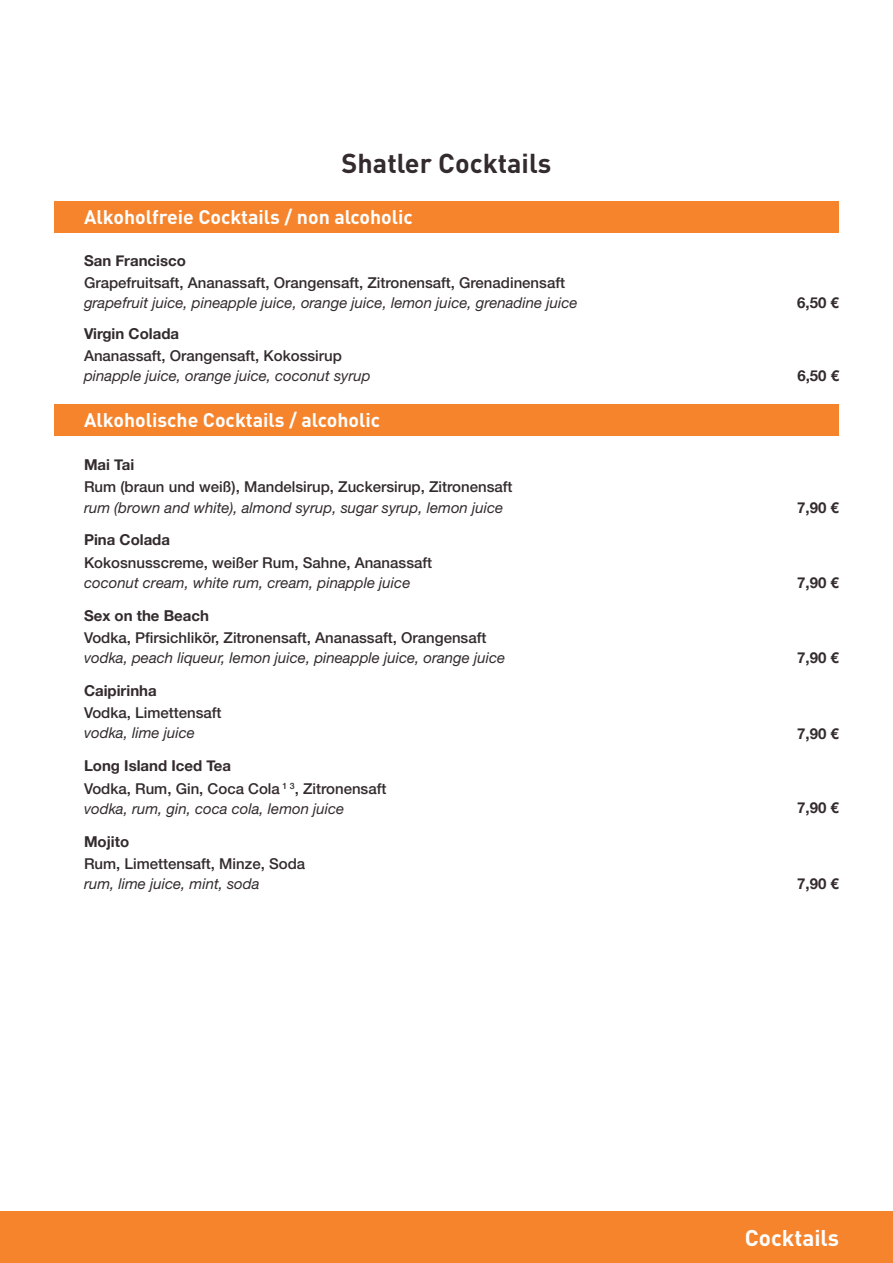
<style>
.page{position:relative;width:893px;height:1263px;background:#fff}
.page>*{position:absolute;margin:0;border:0;box-sizing:border-box;transform-origin:0 0}
.t1{font:700 27px "DIN Pro";color:#332b2e}
.t2{font:700 22.5px "DIN Pro";color:#fff}
.t3{font:700 19.5px "DIN Pro";color:#fff}
.t4{font:500 15px/20.1px "Helvetica Neue LT Std";color:#332b2e}
.t5{font:italic 15px "Helvetica Neue LT Std";color:#332b2e}
.t6{font:700 15px "Helvetica Neue";color:#332b2e}
.s1{font-weight:400;font-style:italic}
</style>
<div class="page">
<div style="left:0;top:1212px;width:893px;height:51px;background:#f5842d"></div>
<div style="left:54px;top:201px;width:785px;height:32px;background:#f5842d"></div>
<div style="left:54px;top:404px;width:785px;height:32px;background:#f5842d"></div>
<h1 class="t1" style="left:342px;top:145px;width:211px">Shatler Cocktails</h1>
<h3 class="t3" style="left:84px;top:204px;width:330px">Alkoholfreie Cocktails / non alcoholic</h3>
<p class="t6" style="left:84px;top:249px;width:103px">San Francisco</p>
<p class="t4" style="left:84px;top:273px;width:483px">Grapefruitsaft, Ananassaft, Orangensaft, Zitronensaft, Grenadinensaft</p>
<p class="t5" style="left:84px;top:294px;width:495px">grapefruit juice, pineapple juice, orange juice, lemon juice, grenadine juice</p>
<p class="t6" style="left:84px;top:321px;width:97px">Virgin Colada</p>
<p class="t4" style="left:84px;top:345px;width:259px">Ananassaft, Orangensaft, Kokossirup</p>
<p class="t5" style="left:84px;top:367px;width:288px">pinapple juice, orange juice, coconut syrup</p>
<h3 class="t3" style="left:84px;top:407px;width:298px">Alkoholische Cocktails / alcoholic</h3>
<p class="t6" style="left:84px;top:453px;width:52px">Mai Tai</p>
<p class="t4" style="left:84px;top:477px;width:430px">Rum (braun und weiß), Mandelsirup, Zuckersirup, Zitronensaft</p>
<p class="t5" style="left:84px;top:498px;width:421px">rum (brown and white), almond syrup, sugar syrup, lemon juice</p>
<p class="t6" style="left:84px;top:528px;width:88px">Pina Colada</p>
<p class="t4" style="left:84px;top:552px;width:350px">Kokosnusscreme, weißer Rum, Sahne, Ananassaft</p>
<p class="t5" style="left:84px;top:573px;width:328px">coconut cream, white rum, cream, pinapple juice</p>
<p class="t6" style="left:84px;top:604px;width:127px">Sex on the Beach</p>
<p class="t4" style="left:84px;top:627px;width:404px">Vodka, Pfirsichlikör, Zitronensaft, Ananassaft, Orangensaft</p>
<p class="t5" style="left:84px;top:649px;width:423px">vodka, peach liqueur, lemon juice, pineapple juice, orange juice</p>
<p class="t6" style="left:84px;top:679px;width:74px">Caipirinha</p>
<p class="t4" style="left:84px;top:703px;width:139px">Vodka, Limettensaft</p>
<p class="t5" style="left:84px;top:724px;width:112px">vodka, lime juice</p>
<p class="t6" style="left:84px;top:754px;width:149px">Long Island Iced Tea</p>
<p class="t4" style="left:84px;top:778px;width:304px">Vodka, Rum, Gin, Coca Cola <sup>1</sup> <sup>3</sup>, Zitronensaft <span class="s1">vodka, rum, gin, coca cola, lemon juice</span></p>
<p class="t6" style="left:84px;top:829px;width:47px">Mojito</p>
<p class="t4" style="left:84px;top:853px;width:223px">Rum, Limettensaft, Minze, Soda</p>
<p class="t5" style="left:84px;top:874px;width:177px">rum, lime juice, mint, soda</p>
<p class="t6" style="left:797px;top:291px;width:43px">6,50 €</p>
<p class="t6" style="left:797px;top:364px;width:43px">6,50 €</p>
<p class="t6" style="left:797px;top:496px;width:43px">7,90 €</p>
<p class="t6" style="left:797px;top:571px;width:43px">7,90 €</p>
<p class="t6" style="left:797px;top:646px;width:43px">7,90 €</p>
<p class="t6" style="left:797px;top:721px;width:43px">7,90 €</p>
<p class="t6" style="left:797px;top:796px;width:43px">7,90 €</p>
<p class="t6" style="left:797px;top:872px;width:43px">7,90 €</p>
<h2 class="t2" style="left:745px;top:1222px;width:96px">Cocktails</h2>
</div>
